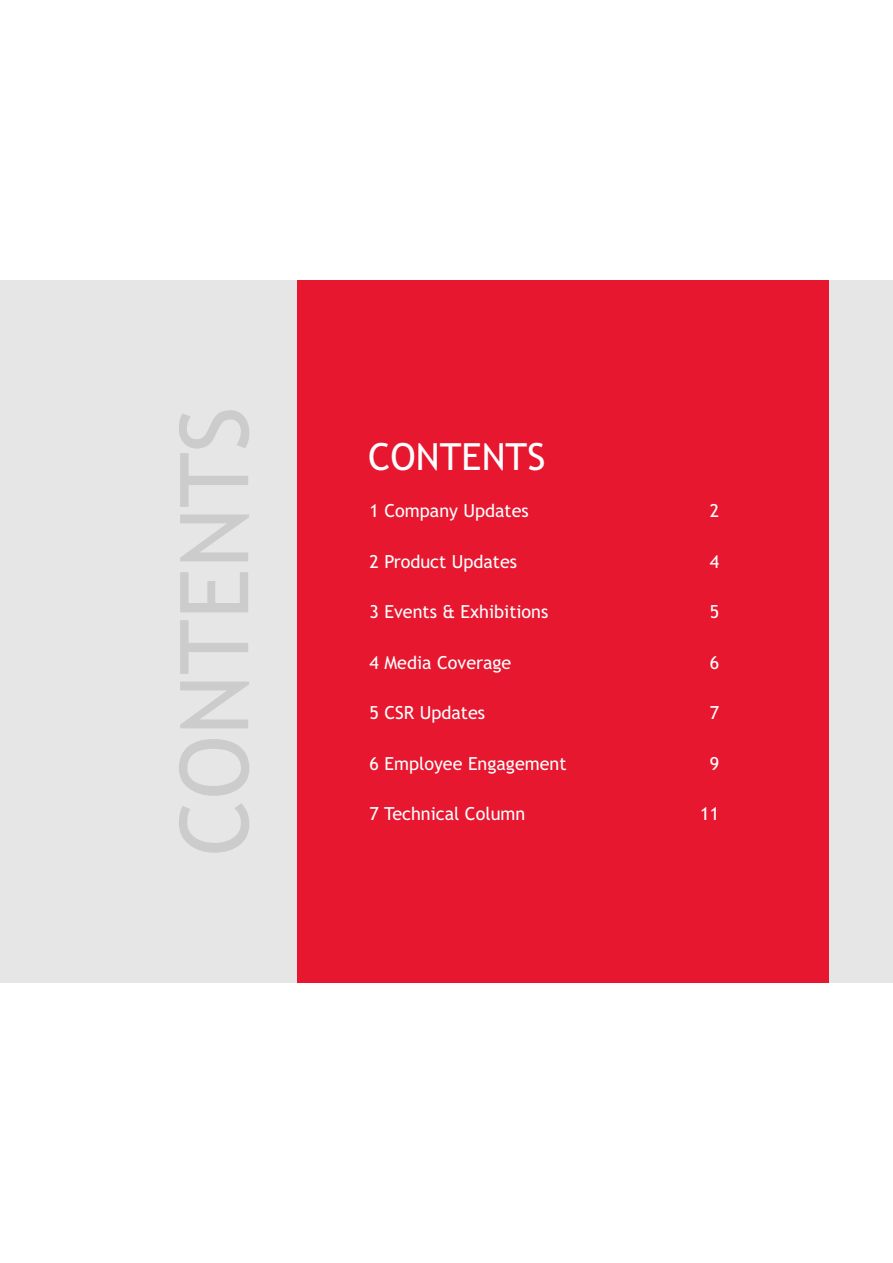
<style>
.page{position:relative;width:893px;height:1263px;background:#fff}
.page>*{position:absolute;margin:0;border:0;box-sizing:border-box;transform-origin:0 0}
.t1{font:95.1px "Trebuchet MS";color:#ccc}
.t2{font:37.5px "Trebuchet MS";color:#fff}
.t3{font:18px "Trebuchet MS";color:#fefefe}
</style>
<div class="page">
<div style="left:0;top:280px;width:893px;height:702px;background:#e6e6e6"></div>
<div style="left:298px;top:280px;width:531px;height:702px;background:#e6172f"></div>
<h1 class="t1" style="left:178px;top:856px;width:451px;rotate:-90deg">CONTENTS</h1>
<h2 class="t2" style="left:368px;top:442px;width:179px">CONTENTS</h2>
<p class="t3" style="left:370px;top:504px;width:161px">1 Company Updates</p>
<p class="t3" style="left:710px;top:504px;width:11px">2</p>
<p class="t3" style="left:370px;top:554px;width:149px">2 Product Updates</p>
<p class="t3" style="left:710px;top:554px;width:11px">4</p>
<p class="t3" style="left:370px;top:605px;width:180px">3 Events &amp; Exhibitions</p>
<p class="t3" style="left:710px;top:605px;width:11px">5</p>
<p class="t3" style="left:370px;top:655px;width:143px">4 Media Coverage</p>
<p class="t3" style="left:710px;top:655px;width:11px">6</p>
<p class="t3" style="left:370px;top:706px;width:117px">5 CSR Updates</p>
<p class="t3" style="left:710px;top:706px;width:11px">7</p>
<p class="t3" style="left:370px;top:756px;width:198px">6 Employee Engagement</p>
<p class="t3" style="left:710px;top:756px;width:11px">9</p>
<p class="t3" style="left:370px;top:807px;width:157px">7 Technical Column</p>
<p class="t3" style="left:700px;top:807px;width:20px">11</p>
</div>
